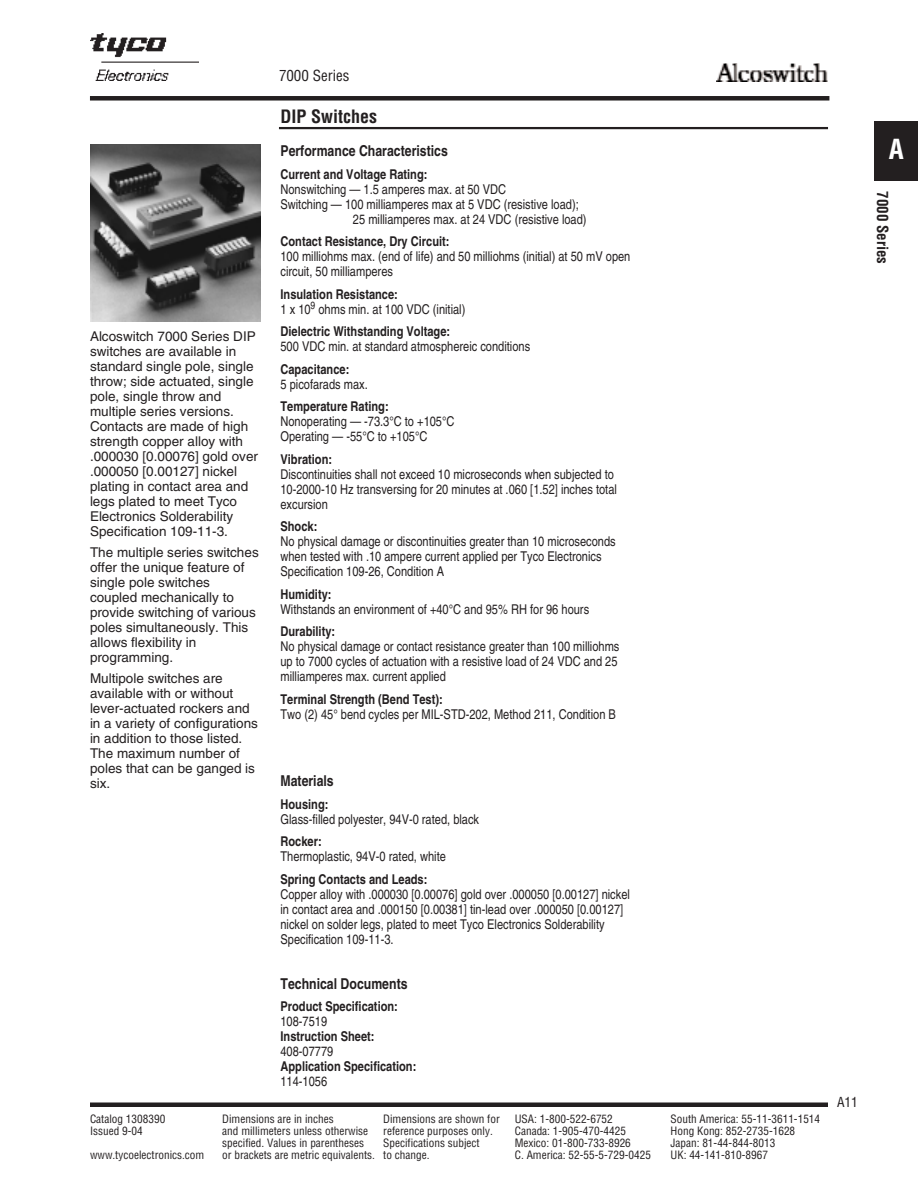
<style>
.page{position:relative;width:918px;height:1188px;background:#fff}
.page>*{position:absolute;margin:0;border:0;box-sizing:border-box;transform-origin:0 0}
.t1{font:700 condensed 27px "Helvetica";color:#fff}
.t2{font:700 condensed 18px "Helvetica";color:#231f20}
.t3{font:700 condensed 15px "Helvetica";color:#231f20}
.t4{font:700 condensed 15px "Helvetica";color:#231f20}
.t5{font:condensed 15px "Helvetica";color:#231f20}
.t6{font:condensed 13.5px/15px "Helvetica";color:#231f20}
.t7{font:13.5px/15px "Helvetica";color:#231f20}
.t8{font:700 condensed 13.5px "Helvetica";color:#231f20}
.t9{font:condensed 13.5px "Helvetica";color:#231f20}
.t10{font:condensed 11.25px "Helvetica";color:#231f20}
.s1{font-weight:700}
</style>
<div class="page">
<img style="left:90px;top:34px;width:109px;height:46px">
<img style="left:716px;top:63px;width:112px;height:19px">
<div style="left:90px;top:96px;width:739px;height:5px;background:#231f20"></div>
<hr style="left:279px;top:127px;width:549px;height:2px;background:#231f20">
<hr style="left:90px;top:1103px;width:738px;height:4px;background:#231f20">
<div style="left:874px;top:121px;width:44px;height:60px;background:#231f20"></div>
<img style="left:90px;top:144px;width:171px;height:177px">
<p class="t7" style="left:90px;top:330px;width:170px">Alcoswitch 7000 Series DIP switches are available in standard single pole, single throw; side actuated, single pole, single throw and multiple series versions.<br>Contacts are made of high strength copper alloy with .000030 [0.00076] gold over .000050 [0.00127] nickel plating in contact area and legs plated to meet Tyco<br>Electronics Solderability<br>Specification 109-11-3.</p>
<p class="t7" style="left:90px;top:546px;width:170px">The multiple series switches offer the unique feature of single pole switches coupled mechanically to provide switching of various poles simultaneously. This allows flexibility in programming.</p>
<p class="t7" style="left:90px;top:672px;width:170px">Multipole switches are available with or without lever-actuated rockers and in a variety of configurations in addition to those listed.<br>The maximum number of poles that can be ganged is six.</p>
<p class="t5" style="left:279px;top:67px;width:72px">7000 Series</p>
<h2 class="t2" style="left:280px;top:106px;width:98px">DIP Switches</h2>
<p class="t3" style="left:280px;top:145px;width:169px">Performance Characteristics</p>
<p class="t8" style="left:280px;top:169px;width:148px">Current and Voltage Rating:</p>
<p class="t6" style="left:280px;top:183px;width:227px">Nonswitching — 1.5 amperes max. at 50 VDC</p>
<p class="t6" style="left:280px;top:198px;width:300px">Switching — 100 milliamperes max at 5 VDC (resistive load);</p>
<p class="t6" style="left:353px;top:213px;width:235px">25 milliamperes max. at 24 VDC (resistive load)</p>
<p class="t8" style="left:280px;top:236px;width:171px">Contact Resistance, Dry Circuit:</p>
<p class="t6" style="left:280px;top:250px;width:351px">100 milliohms max. (end of life) and 50 milliohms (initial) at 50 mV open circuit, 50 milliamperes</p>
<p class="t6" style="left:280px;top:288px;width:186px"><span class="s1">Insulation Resistance:<br></span>1 x 10<sup>9</sup> ohms min. at 100 VDC (initial)</p>
<p class="t8" style="left:280px;top:326px;width:171px">Dielectric Withstanding Voltage:</p>
<p class="t6" style="left:280px;top:340px;width:251px">500 VDC min. at standard atmosphereic conditions</p>
<p class="t8" style="left:280px;top:364px;width:70px">Capacitance:</p>
<p class="t6" style="left:280px;top:378px;width:89px">5 picofarads max.</p>
<p class="t8" style="left:280px;top:401px;width:110px">Temperature Rating:</p>
<p class="t6" style="left:280px;top:415px;width:176px">Nonoperating — -73.3°C to +105°C<br>Operating — -55°C to +105°C</p>
<p class="t8" style="left:280px;top:454px;width:53px">Vibration:</p>
<p class="t6" style="left:280px;top:468px;width:338px">Discontinuities shall not exceed 10 microseconds when subjected to<br>10-2000-10 Hz transversing for 20 minutes at .060 [1.52] inches total excursion</p>
<p class="t8" style="left:280px;top:521px;width:38px">Shock:</p>
<p class="t6" style="left:280px;top:535px;width:337px">No physical damage or discontinuities greater than 10 microseconds when tested with .10 ampere current applied per Tyco Electronics<br>Specification 109-26, Condition A</p>
<p class="t8" style="left:280px;top:589px;width:53px">Humidity:</p>
<p class="t6" style="left:280px;top:603px;width:310px">Withstands an environment of +40°C and 95% RH for 96 hours</p>
<p class="t8" style="left:280px;top:626px;width:56px">Durability:</p>
<p class="t6" style="left:280px;top:640px;width:340px">No physical damage or contact resistance greater than 100 milliohms up to 7000 cycles of actuation with a resistive load of 24 VDC and 25 milliamperes max. current applied</p>
<p class="t8" style="left:280px;top:694px;width:164px">Terminal Strength (Bend Test):</p>
<p class="t6" style="left:280px;top:708px;width:337px">Two (2) 45° bend cycles per MIL-STD-202, Method 211, Condition B</p>
<p class="t3" style="left:280px;top:775px;width:55px">Materials</p>
<p class="t8" style="left:280px;top:799px;width:49px">Housing:</p>
<p class="t6" style="left:280px;top:813px;width:200px">Glass-filled polyester, 94V-0 rated, black</p>
<p class="t8" style="left:280px;top:836px;width:43px">Rocker:</p>
<p class="t6" style="left:280px;top:850px;width:167px">Thermoplastic, 94V-0 rated, white</p>
<p class="t8" style="left:280px;top:874px;width:148px">Spring Contacts and Leads:</p>
<p class="t6" style="left:280px;top:888px;width:351px">Copper alloy with .000030 [0.00076] gold over .000050 [0.00127] nickel in contact area and .000150 [0.00381] tin-lead over .000050 [0.00127] nickel on solder legs, plated to meet Tyco Electronics Solderability Specification 109-11-3.</p>
<p class="t3" style="left:280px;top:978px;width:129px">Technical Documents</p>
<p class="t8" style="left:280px;top:1001px;width:119px">Product Specification:</p>
<p class="t6" style="left:280px;top:1015px;width:48px">108-7519</p>
<p class="t8" style="left:280px;top:1031px;width:96px">Instruction Sheet:</p>
<p class="t6" style="left:280px;top:1045px;width:54px">408-07779</p>
<p class="t8" style="left:280px;top:1061px;width:137px">Application Specification:</p>
<p class="t6" style="left:280px;top:1075px;width:48px">114-1056</p>
<p class="t10" style="left:90px;top:1112px;width:77px">Catalog 1308390</p>
<p class="t10" style="left:222px;top:1112px;width:113px">Dimensions are in inches</p>
<p class="t10" style="left:383px;top:1112px;width:118px">Dimensions are shown for</p>
<p class="t10" style="left:515px;top:1112px;width:100px">USA: 1-800-522-6752</p>
<p class="t10" style="left:671px;top:1112px;width:151px">South America: 55-11-3611-1514</p>
<p class="t10" style="left:90px;top:1124px;width:54px">Issued 9-04</p>
<p class="t10" style="left:222px;top:1124px;width:147px">and millimeters unless otherwise</p>
<p class="t10" style="left:383px;top:1124px;width:111px">reference purposes only.</p>
<p class="t10" style="left:515px;top:1124px;width:113px">Canada: 1-905-470-4425</p>
<p class="t10" style="left:671px;top:1124px;width:126px">Hong Kong: 852-2735-1628</p>
<p class="t10" style="left:222px;top:1136px;width:143px">specified. Values in parentheses</p>
<p class="t10" style="left:383px;top:1136px;width:98px">Specifications subject</p>
<p class="t10" style="left:515px;top:1136px;width:118px">Mexico: 01-800-733-8926</p>
<p class="t10" style="left:671px;top:1136px;width:106px">Japan: 81-44-844-8013</p>
<p class="t10" style="left:90px;top:1148px;width:116px">www.tycoelectronics.com</p>
<p class="t10" style="left:222px;top:1148px;width:209px">or brackets are metric equivalents. to change.</p>
<p class="t10" style="left:515px;top:1148px;width:138px">C. America: 52-55-5-729-0425</p>
<p class="t10" style="left:671px;top:1148px;width:99px">UK: 44-141-810-8967</p>
<p class="t9" style="left:837px;top:1094px;width:23px">A11</p>
<h1 class="t1" style="left:889px;top:134px;width:17px">A</h1>
<p class="t4" style="left:891px;top:191px;width:74px;rotate:90deg">7000 Series</p>
</div>
